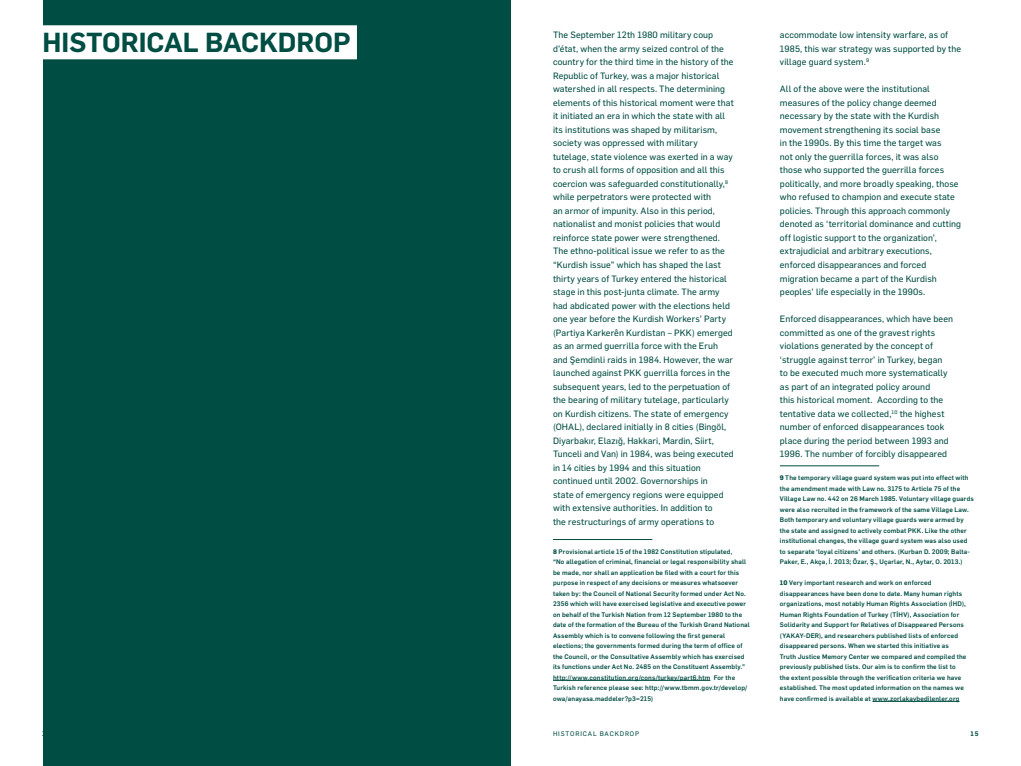
<style>
.page{position:relative;width:1021px;height:766px;background:#fff}
.page>*{position:absolute;margin:0;border:0;box-sizing:border-box;transform-origin:0 0}
.t1{font:600 27px "Flama";color:#004d43}
.t2{font:9px/13.5px "Flama Basic";letter-spacing:.01em;color:#004d43}
.t3{font:500 6.5px/10.5px "Flama";letter-spacing:.025em;color:#004d43}
.t4{font:6.5px "Flama Basic";letter-spacing:.125em;color:#004d43}
.t5{font:600 6.5px "Flama";color:#004d43}
.s1{font-weight:700}
</style>
<div class="page">
<div style="left:43px;top:0;width:467px;height:765px;background:#004d43"></div>
<div style="left:43px;top:25px;width:314px;height:34px;background:#fff"></div>
<hr style="left:553px;top:539px;width:99px;height:1px;background:#004d43">
<hr style="left:553px;top:680px;width:157px;height:1px;background:#004d43">
<hr style="left:780px;top:465px;width:99px;height:1px;background:#004d43">
<hr style="left:872px;top:701px;width:87px;height:1px;background:#004d43">
<h1 class="t1" style="left:43px;top:23px;width:309px">HISTORICAL BACKDROP</h1>
<p class="t2" style="left:553px;top:28px;width:182px">The September 12th 1980 military coup d’état, when the army seized control of the country for the third time in the history of the Republic of Turkey, was a major historical watershed in all respects. The determining elements of this historical moment were that it initiated an era in which the state with all its institutions was shaped by militarism, society was oppressed with military tutelage, state violence was exerted in a way to crush all forms of opposition and all this coercion was safeguarded constitutionally,<sup>8 </sup>while perpetrators were protected with<br>an armor of impunity. Also in this period, nationalist and monist policies that would reinforce state power were strengthened.<br>The ethno-political issue we refer to as the “Kurdish issue” which has shaped the last thirty years of Turkey entered the historical stage in this post-junta climate. The army had abdicated power with the elections held one year before the Kurdish Workers’ Party (Partiya Karkerên Kurdistan – PKK) emerged as an armed guerrilla force with the Eruh and Şemdinli raids in 1984. However, the war launched against PKK guerrilla forces in the subsequent years, led to the perpetuation of the bearing of military tutelage, particularly on Kurdish citizens. The state of emergency (OHAL), declared initially in 8 cities (Bingöl, Diyarbakır, Elazığ, Hakkari, Mardin, Siirt, Tunceli and Van) in 1984, was being executed in 14 cities by 1994 and this situation continued until 2002. Governorships in<br>state of emergency regions were equipped with extensive authorities. In addition to<br>the restructurings of army operations to</p>
<p class="t3" style="left:553px;top:545px;width:198px"><span class="s1">8</span> Provisional article 15 of the 1982 Constitution stipulated,<br>“No allegation of criminal, financial or legal responsibility shall be made, nor shall an application be filed with a court for this purpose in respect of any decisions or measures whatsoever taken by: the Council of National Security formed under Act No.<br>2356 which will have exercised legislative and executive power on behalf of the Turkish Nation from 12 September 1980 to the date of the formation of the Bureau of the Turkish Grand National Assembly which is to convene following the first general elections; the governments formed during the term of office of the Council, or the Consultative Assembly which has exercised its functions under Act No. 2485 on the Constituent Assembly.” http://www.constitution.org/cons/turkey/part6.htm For the Turkish reference please see: http://www.tbmm.gov.tr/develop/ owa/anayasa.maddeler?p3=215)</p>
<p class="t2" style="left:780px;top:28px;width:183px">accommodate low intensity warfare, as of<br>1985, this war strategy was supported by the village guard system.<sup>9</sup></p>
<p class="t2" style="left:780px;top:82px;width:183px">All of the above were the institutional measures of the policy change deemed necessary by the state with the Kurdish movement strengthening its social base<br>in the 1990s. By this time the target was<br>not only the guerrilla forces, it was also those who supported the guerrilla forces politically, and more broadly speaking, those who refused to champion and execute state policies. Through this approach commonly denoted as ‘territorial dominance and cutting off logistic support to the organization’, extrajudicial and arbitrary executions, enforced disappearances and forced migration became a part of the Kurdish peoples’ life especially in the 1990s.</p>
<p class="t2" style="left:780px;top:311px;width:175px">Enforced disappearances, which have been committed as one of the gravest rights violations generated by the concept of ‘struggle against terror’ in Turkey, began<br>to be executed much more systematically as part of an integrated policy around<br>this historical moment. According to the tentative data we collected,<sup>10</sup> the highest number of enforced disappearances took place during the period between 1993 and 1996. The number of forcibly disappeared</p>
<p class="t3" style="left:780px;top:472px;width:195px"><span class="s1">9</span> The temporary village guard system was put into effect with the amendment made with Law no. 3175 to Article 75 of the Village Law no. 442 on 26 March 1985. Voluntary village guards were also recruited in the framework of the same Village Law.<br>Both temporary and voluntary village guards were armed by the state and assigned to actively combat PKK. Like the other institutional changes, the village guard system was also used to separate ‘loyal citizens’ and others. (Kurban D. 2009; Balta-Paker, E., Akça, İ. 2013; Özar, Ş., Uçarlar, N., Aytar, O. 2013.)</p>
<p class="t3" style="left:780px;top:577px;width:188px"><span class="s1">10</span> Very important research and work on enforced disappearances have been done to date. Many human rights organizations, most notably Human Rights Association (İHD), Human Rights Foundation of Turkey (TİHV), Association for Solidarity and Support for Relatives of Disappeared Persons (YAKAY-DER), and researchers published lists of enforced disappeared persons. When we started this initiative as Truth Justice Memory Center we compared and compiled the previously published lists. Our aim is to confirm the list to the extent possible through the verification criteria we have established. The most updated information on the names we have confirmed is available at www.zorlakaybedilenler.org</p>
<p class="t4" style="left:553px;top:728px;width:88px">HISTORICAL BACKDROP</p>
<p class="t5" style="left:43px;top:728px;width:10px">14</p>
<p class="t5" style="left:970px;top:728px;width:9px">15</p>
</div>
